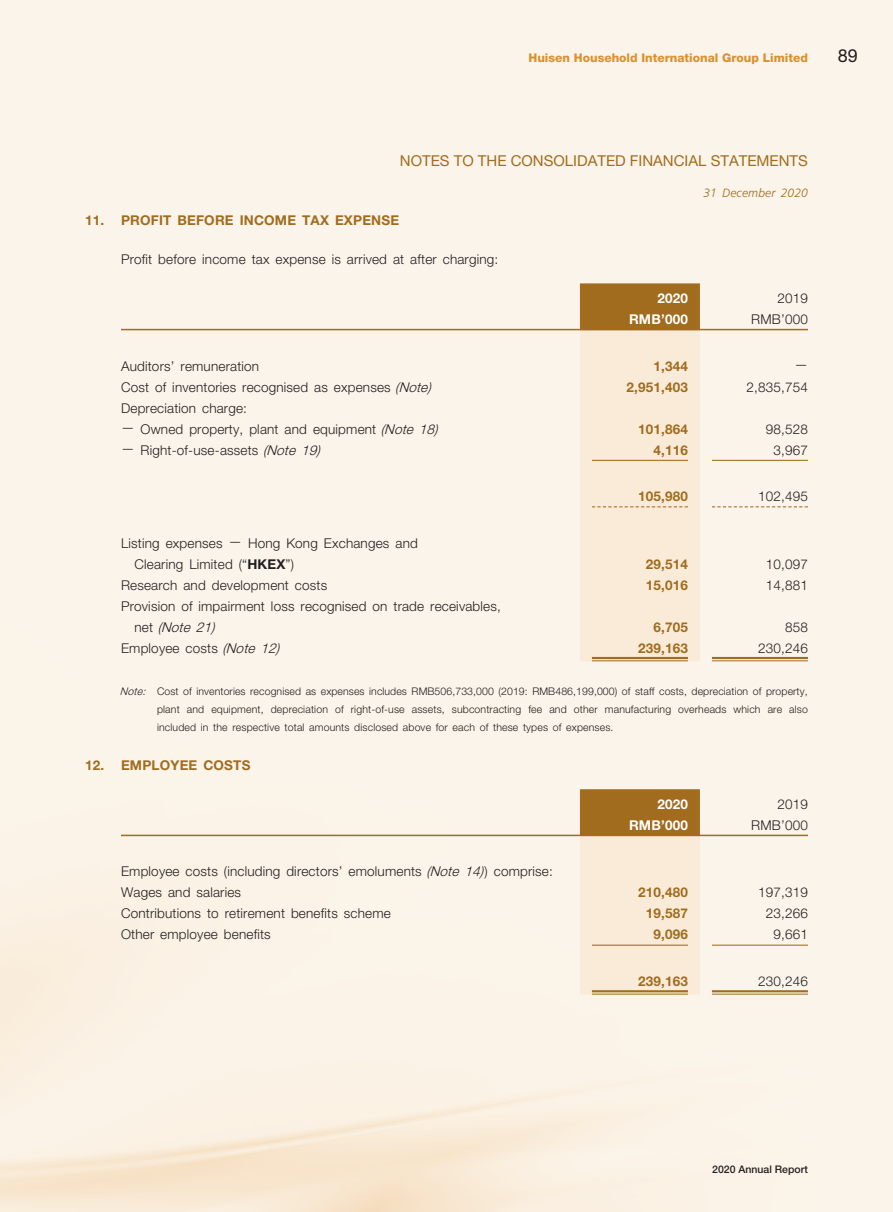
<style>
.page{position:relative;width:893px;height:1212px;background:#fff}
.page>*{position:absolute;margin:0;border:0;box-sizing:border-box;transform-origin:0 0}
.t1{font:18px "Helvetica Neue LT Std";color:#231f20}
.t2{font:15px "Helvetica Neue LT Std";color:#a16c1e}
._12___P2{font:300 13.5px/21px "Helvetica Neue LT Std";letter-spacing:.015em;color:#231f20}
._12___P2-2{font:700 13.5px "Helvetica Neue LT Std";letter-spacing:.015em;color:#a16c1e}
._03_H1{font:700 13.5px "Helvetica Neue LT Std";letter-spacing:.015em;color:#a16c1e}
._12___P2-3{font:700 13.5px "Helvetica Neue LT Std";letter-spacing:.015em;color:#fff}
.t3{font:800 12px "Helvetica Neue LT Std";color:#da912f}
.t4{font:italic 300 12px "Frutiger LT Std";letter-spacing:.015em;color:#a16c1e}
._22____IN2__Note{font:300 10.5px/18px "Helvetica Neue LT Std";letter-spacing:.015em;color:#231f20;text-align:justify}
.t5{font:500 10.5px "Helvetica Neue LT Std";color:#231f20}
.s1{font-style:italic}
.s2{font-weight:700}
</style>
<div class="page">
<hr style="left:121px;top:329px;width:459px;height:1px;background:#a16c1e">
<hr style="left:700px;top:329px;width:108px;height:1px;background:#a16c1e">
<hr style="left:712px;top:460px;width:96px;height:1px;background:#a16c1e">
<svg style="left:580px;top:283px;width:120px;height:378px;background:#eddac0"></svg>
<svg style="left:712px;top:506px;width:96px;height:1px"></svg>
<hr style="left:592px;top:657px;width:96px;height:2px;background:#a16c1e">
<hr style="left:592px;top:660px;width:96px;height:1px;background:#a16c1e">
<hr style="left:712px;top:657px;width:96px;height:2px;background:#a16c1e">
<hr style="left:712px;top:660px;width:96px;height:1px;background:#a16c1e">
<svg style="left:580px;top:789px;width:120px;height:205px;background:#e4cdac"></svg>
<hr style="left:121px;top:835px;width:459px;height:1px;background:#a16c1e">
<hr style="left:580px;top:835px;width:120px;height:1px;background:#a16c1e">
<hr style="left:700px;top:835px;width:108px;height:1px;background:#a16c1e">
<hr style="left:592px;top:944px;width:96px;height:2px;background:#a16c1e">
<hr style="left:712px;top:944px;width:96px;height:2px;background:#a16c1e">
<hr style="left:592px;top:990px;width:96px;height:2px;background:#a16c1e">
<hr style="left:592px;top:994px;width:96px;height:1px;background:#a16c1e">
<hr style="left:712px;top:990px;width:96px;height:2px;background:#a16c1e">
<hr style="left:712px;top:994px;width:96px;height:1px;background:#a16c1e">
<p class="t3" style="left:528px;top:50px;width:281px">Huisen Household International Group Limited</p>
<h1 class="t1" style="left:838px;top:45px;width:22px">89</h1>
<p class="t2" style="left:400px;top:152px;width:410px">NOTES TO THE CONSOLIDATED FINANCIAL STATEMENTS</p>
<p class="t4" style="left:703px;top:186px;width:106px">31 December 2020</p>
<p class="_03_H1" style="left:85px;top:211px;width:316px">11. PROFIT BEFORE INCOME TAX EXPENSE</p>
<p class="_12___P2" style="left:121px;top:248px;width:379px">Profit before income tax expense is arrived at after charging:</p>
<p class="_12___P2-3" style="left:657px;top:290px;width:32px">2020</p>
<p class="_12___P2" style="left:777px;top:287px;width:32px">2019</p>
<p class="_12___P2-3" style="left:629px;top:311px;width:60px">RMB’000</p>
<p class="_12___P2" style="left:751px;top:308px;width:58px">RMB’000</p>
<p class="_12___P2" style="left:121px;top:355px;width:140px">Auditors’ remuneration</p>
<p class="_12___P2-2" style="left:653px;top:357px;width:36px">1,344</p>
<p class="_12___P2" style="left:794px;top:354px;width:15px">—</p>
<p class="_12___P2" style="left:121px;top:376px;width:312px">Cost of inventories recognised as expenses <span class="s1">(Note)</span></p>
<p class="_12___P2-2" style="left:626px;top:378px;width:63px">2,951,403</p>
<p class="_12___P2" style="left:746px;top:376px;width:63px">2,835,754</p>
<p class="_12___P2" style="left:121px;top:397px;width:128px">Depreciation charge:</p>
<p class="_12___P2" style="left:121px;top:418px;width:319px">— Owned property, plant and equipment <span class="s1">(Note 18)</span></p>
<p class="_12___P2-2" style="left:638px;top:420px;width:51px">101,864</p>
<p class="_12___P2" style="left:766px;top:418px;width:44px">98,528</p>
<p class="_12___P2" style="left:121px;top:439px;width:201px">— Right-of-use-assets <span class="s1">(Note 19)</span></p>
<p class="_12___P2-2" style="left:653px;top:441px;width:36px">4,116</p>
<p class="_12___P2" style="left:773px;top:439px;width:36px">3,967</p>
<p class="_12___P2-2" style="left:638px;top:488px;width:51px">105,980</p>
<p class="_12___P2" style="left:758px;top:486px;width:51px">102,495</p>
<p class="_12___P2" style="left:135px;top:532px;width:285px;text-indent:-14px">Listing expenses — Hong Kong Exchanges and<br>Clearing Limited (“<span class="s2">HKEX</span>”)</p>
<p class="_12___P2-2" style="left:646px;top:555px;width:44px">29,514</p>
<p class="_12___P2" style="left:766px;top:553px;width:44px">10,097</p>
<p class="_12___P2" style="left:121px;top:574px;width:208px">Research and development costs</p>
<p class="_12___P2-2" style="left:646px;top:576px;width:44px">15,016</p>
<p class="_12___P2" style="left:766px;top:574px;width:44px">14,881</p>
<p class="_12___P2" style="left:135px;top:595px;width:368px;text-indent:-14px">Provision of impairment loss recognised on trade receivables, n e t <span class="s1">(Note 21)</span></p>
<p class="_12___P2-2" style="left:653px;top:618px;width:36px">6,705</p>
<p class="_12___P2" style="left:785px;top:616px;width:24px">858</p>
<p class="_12___P2" style="left:121px;top:637px;width:160px">Employee costs <span class="s1">(Note 12)</span></p>
<p class="_12___P2-2" style="left:638px;top:639px;width:51px">239,163</p>
<p class="_12___P2" style="left:758px;top:637px;width:51px">230,246</p>
<p class="_22____IN2__Note" style="left:157px;top:681px;width:652px;text-indent:-37px"><span class="s1">Note:</span> Cost of inventories recognised as expenses includes RMB506,733,000 (2019: RMB486,199,000) of staff costs, depreciation of property, plant and equipment, depreciation of right-of-use assets, subcontracting fee and other manufacturing overheads which are also included in the respective total amounts disclosed above for each of these types of expenses.</p>
<p class="_03_H1" style="left:85px;top:756px;width:167px">12. EMPLOYEE COSTS</p>
<p class="_12___P2-3" style="left:657px;top:796px;width:32px">2020</p>
<p class="_12___P2" style="left:777px;top:793px;width:32px">2019</p>
<p class="_12___P2-3" style="left:629px;top:817px;width:60px">RMB’000</p>
<p class="_12___P2" style="left:751px;top:814px;width:58px">RMB’000</p>
<p class="_12___P2" style="left:121px;top:861px;width:433px">Employee costs (including directors’ emoluments <span class="s1">(Note 14)</span>) comprise:</p>
<p class="_12___P2" style="left:121px;top:882px;width:121px">Wages and salaries</p>
<p class="_12___P2-2" style="left:638px;top:884px;width:51px">210,480</p>
<p class="_12___P2" style="left:758px;top:882px;width:51px">197,319</p>
<p class="_12___P2" style="left:121px;top:903px;width:271px">Contributions to retirement benefits scheme</p>
<p class="_12___P2-2" style="left:646px;top:905px;width:44px">19,587</p>
<p class="_12___P2" style="left:766px;top:903px;width:44px">23,266</p>
<p class="_12___P2" style="left:121px;top:924px;width:151px">Other employee benefits</p>
<p class="_12___P2-2" style="left:653px;top:926px;width:36px">9,096</p>
<p class="_12___P2" style="left:773px;top:924px;width:36px">9,661</p>
<p class="_12___P2-2" style="left:638px;top:973px;width:51px">239,163</p>
<p class="_12___P2" style="left:758px;top:970px;width:51px">230,246</p>
<p class="t5" style="left:712px;top:1163px;width:97px">2020 Annual Report</p>
</div>
